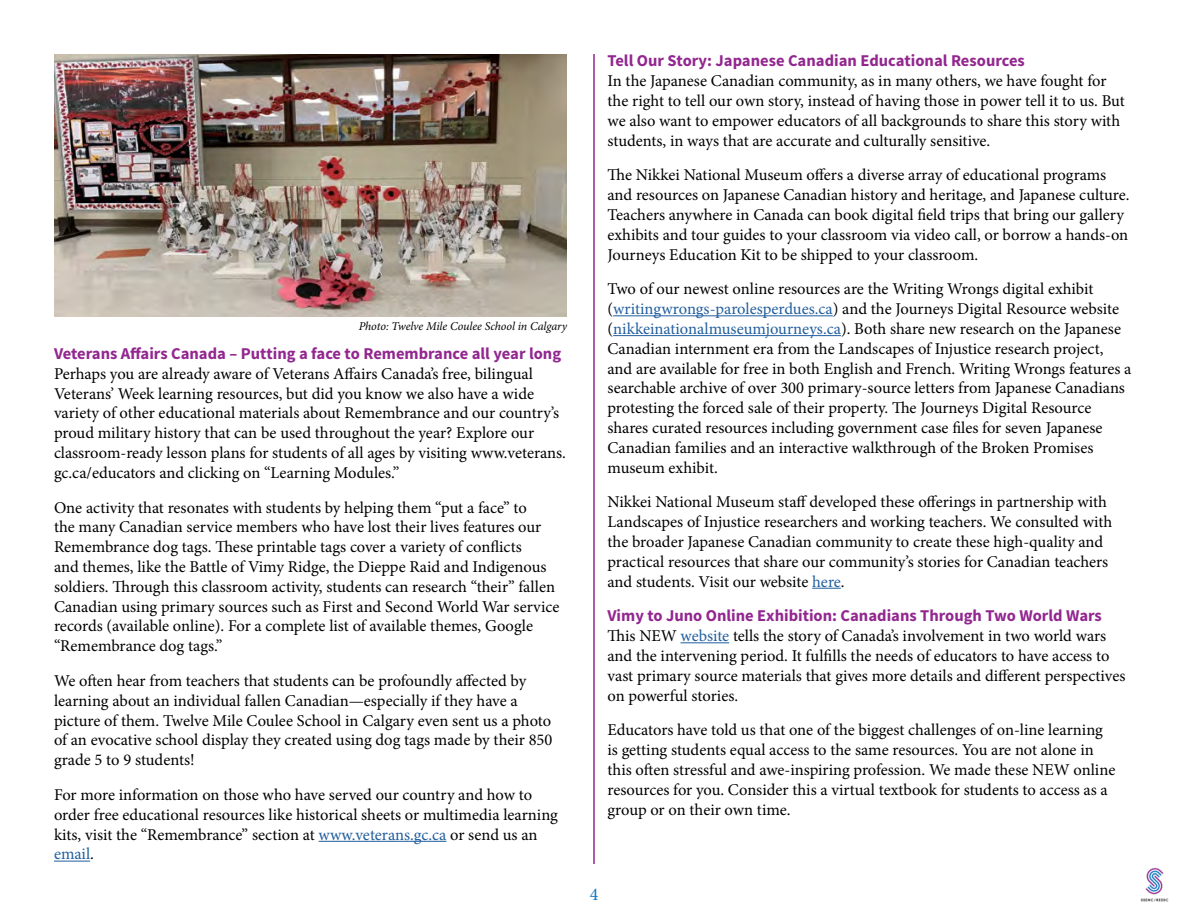
<style>
.page{position:relative;width:1188px;height:918px;background:#fff}
.page>*{position:absolute;margin:0;border:0;box-sizing:border-box;transform-origin:0 0}
.t1{font:18px "Minion Pro";color:#0f75bd}
.t2{font:16.5px/19.8px "Minion Pro";color:#000}
.t3{font:700 16.5px "Source Sans Pro";color:#92278f}
.t4{font:italic 12px "Minion Pro";letter-spacing:-.005em;color:#000}
.s1{color:#215e9e}
</style>
<div class="page">
<hr style="left:593px;top:54px;width:2px;height:810px;background:#92278f">
<hr style="left:319px;top:841px;width:127px;height:1px;background:#215e9e">
<hr style="left:54px;top:861px;width:36px;height:1px;background:#215e9e">
<hr style="left:613px;top:315px;width:220px;height:1px;background:#215e9e">
<hr style="left:613px;top:335px;width:228px;height:1px;background:#215e9e">
<svg style="left:812px;top:588px;width:29px;height:1px"></svg>
<hr style="left:681px;top:642px;width:48px;height:1px;background:#215e9e">
<img style="left:54px;top:54px;width:513px;height:262px">
<img style="left:1140px;top:867px;width:29px;height:35px">
<p class="t4" style="left:359px;top:318px;width:210px">Photo: Twelve Mile Coulee School in Calgary</p>
<p class="t3" style="left:54px;top:343px;width:509px">Veterans Affairs Canada – Putting a face to Remembrance all year long</p>
<p class="t2" style="left:54px;top:364px;width:513px">Perhaps you are already aware of Veterans Affairs Canada’s free, bilingual Veterans’ Week learning resources, but did you know we also have a wide variety of other educational materials about Remembrance and our country’s proud military history that can be used throughout the year? Explore our classroom-ready lesson plans for students of all ages by visiting www.veterans. gc.ca/educators and clicking on “Learning Modules.”</p>
<p class="t2" style="left:54px;top:498px;width:507px">One activity that resonates with students by helping them “put a face” to<br>the many Canadian service members who have lost their lives features our Remembrance dog tags. These printable tags cover a variety of conflicts<br>and themes, like the Battle of Vimy Ridge, the Dieppe Raid and Indigenous soldiers. Through this classroom activity, students can research “their” fallen Canadian using primary sources such as First and Second World War service records (available online). For a complete list of available themes, Google “Remembrance dog tags.”</p>
<p class="t2" style="left:54px;top:671px;width:500px">We often hear from teachers that students can be profoundly affected by learning about an individual fallen Canadian—especially if they have a picture of them. Twelve Mile Coulee School in Calgary even sent us a photo of an evocative school display they created using dog tags made by their 850 grade 5 to 9 students!</p>
<p class="t2" style="left:54px;top:785px;width:506px">For more information on those who have served our country and how to order free educational resources like historical sheets or multimedia learning kits, visit the “Remembrance” section at <span class="s1">www.veterans.gc.ca</span> or send us an <span class="s1">email</span>.</p>
<p class="t3" style="left:608px;top:50px;width:419px">Tell Our Story: Japanese Canadian Educational Resources</p>
<p class="t2" style="left:608px;top:71px;width:519px">In the Japanese Canadian community, as in many others, we have fought for the right to tell our own story, instead of having those in power tell it to us. But we also want to empower educators of all backgrounds to share this story with students, in ways that are accurate and culturally sensitive.</p>
<p class="t2" style="left:608px;top:165px;width:523px">The Nikkei National Museum offers a diverse array of educational programs and resources on Japanese Canadian history and heritage, and Japanese culture.<br>Teachers anywhere in Canada can book digital field trips that bring our gallery exhibits and tour guides to your classroom via video call, or borrow a hands-on Journeys Education Kit to be shipped to your classroom.</p>
<p class="t2" style="left:608px;top:279px;width:525px">Two of our newest online resources are the Writing Wrongs digital exhibit (<span class="s1">writingwrongs-parolesperdues.ca</span>) and the Journeys Digital Resource website (<span class="s1">nikkeinationalmuseumjourneys.ca</span>). Both share new research on the Japanese Canadian internment era from the Landscapes of Injustice research project, and are available for free in both English and French. Writing Wrongs features a searchable archive of over 300 primary-source letters from Japanese Canadians protesting the forced sale of their property. The Journeys Digital Resource shares curated resources including government case files for seven Japanese Canadian families and an interactive walkthrough of the Broken Promises museum exhibit.</p>
<p class="t2" style="left:608px;top:492px;width:506px">Nikkei National Museum staff developed these offerings in partnership with Landscapes of Injustice researchers and working teachers. We consulted with the broader Japanese Canadian community to create these high-quality and practical resources that share our community’s stories for Canadian teachers and students. Visit our website <span class="s1">here</span>.</p>
<p class="t3" style="left:608px;top:605px;width:496px">Vimy to Juno Online Exhibition: Canadians Through Two World Wars</p>
<p class="t2" style="left:608px;top:626px;width:519px">This NEW <span class="s1">website</span> tells the story of Canada’s involvement in two world wars and the intervening period. It fulfills the needs of educators to have access to vast primary source materials that gives more details and different perspectives on powerful stories.</p>
<p class="t2" style="left:608px;top:720px;width:509px">Educators have told us that one of the biggest challenges of on-line learning is getting students equal access to the same resources. You are not alone in this often stressful and awe-inspiring profession. We made these NEW online resources for you. Consider this a virtual textbook for students to access as a group or on their own time.</p>
<p class="t1" style="left:590px;top:882px;width:10px">4</p>
</div>
